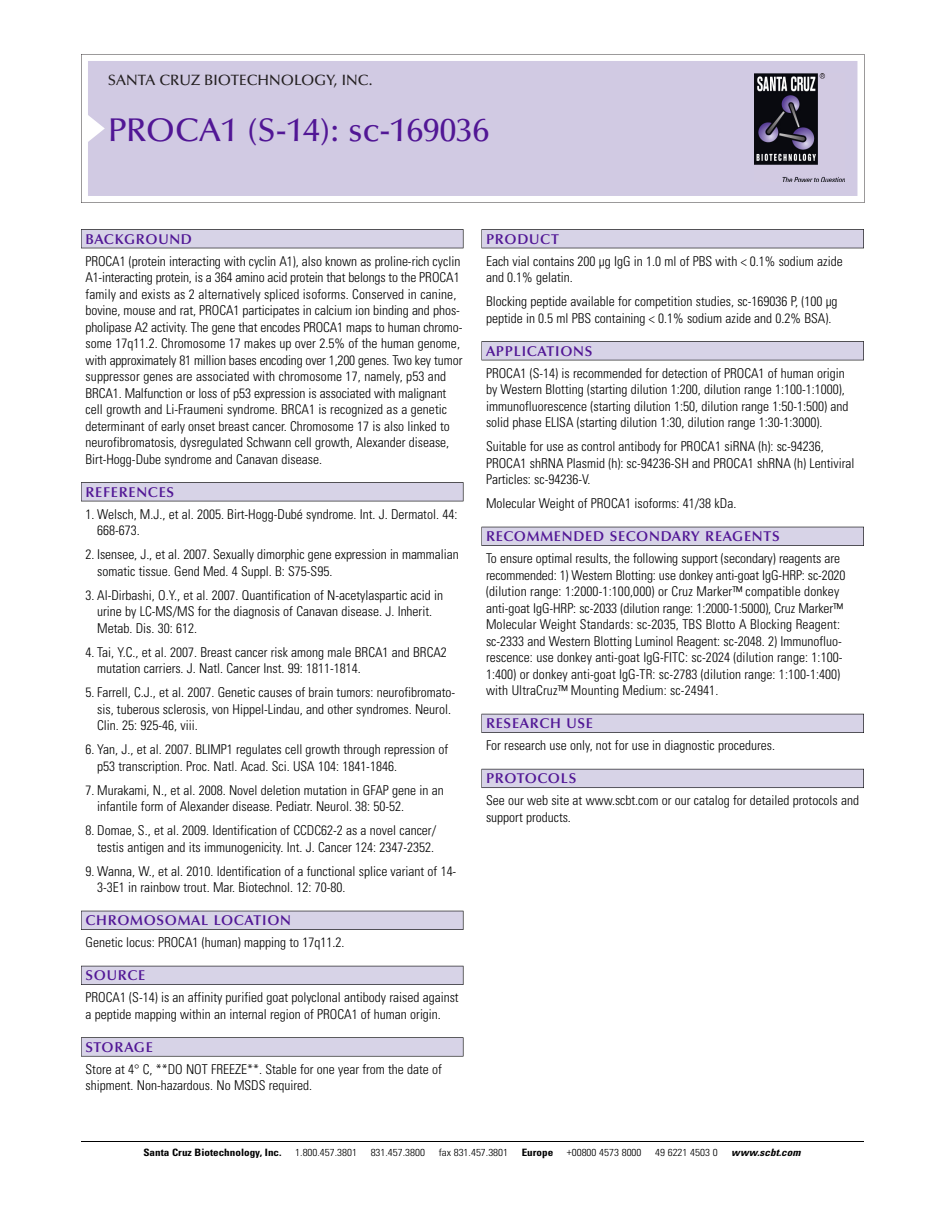
<style>
.page{position:relative;width:945px;height:1215px;background:#fff}
.page>*{position:absolute;margin:0;border:0;box-sizing:border-box;transform-origin:0 0}
.t1{font:500 33px "Optima";color:#511695}
.t2{font:500 15px "Optima";color:#231f20}
.t3{font:600 14.25px "Optima";letter-spacing:.05em;color:#511695}
.t4{font:300 condensed 13.5px/16.5px "Univers";color:#000}
.t5{font:300 condensed 10.2px "Univers";color:#000;scale:1.1 1}
.t6{font:700 condensed 10.2px "Univers";color:#000;scale:1.1 1}
.t7{font:italic 700 condensed 10.2px "Univers";letter-spacing:.005em;color:#000;scale:1.1 1}
</style>
<div class="page">
<svg style="left:81px;top:54px;width:783px;height:149px"></svg>
<div style="left:88px;top:61px;width:769px;height:135px;background:#d1cae3"></div>
<img style="left:755px;top:74px;width:90px;height:108px">
<div style="left:81px;top:229px;width:382px;height:19px;background:#525156"></div>
<div style="left:81px;top:230px;width:382px;height:18px;background:#d7d3e7"></div>
<div style="left:81px;top:482px;width:382px;height:19px;background:#525155"></div>
<div style="left:81px;top:483px;width:382px;height:18px;background:#d7d3e7"></div>
<div style="left:81px;top:911px;width:382px;height:19px;background:#525158"></div>
<div style="left:81px;top:911px;width:382px;height:18px;background:#d7d3e7"></div>
<div style="left:81px;top:966px;width:382px;height:19px;background:#54535a"></div>
<div style="left:81px;top:966px;width:382px;height:18px;background:#d7d3e7"></div>
<svg style="left:81px;top:1037px;width:382px;height:20px"></svg>
<div style="left:81px;top:1038px;width:382px;height:18px;background:#d7d3e7"></div>
<div style="left:482px;top:229px;width:382px;height:19px;background:#525156"></div>
<div style="left:482px;top:230px;width:381px;height:18px;background:#d7d3e7"></div>
<div style="left:482px;top:341px;width:382px;height:19px;background:#525155"></div>
<div style="left:482px;top:342px;width:381px;height:18px;background:#d7d3e7"></div>
<div style="left:482px;top:527px;width:382px;height:19px;background:#525158"></div>
<div style="left:482px;top:527px;width:381px;height:18px;background:#d7d3e7"></div>
<div style="left:482px;top:714px;width:382px;height:19px;background:#54535a"></div>
<div style="left:482px;top:714px;width:381px;height:18px;background:#d7d3e7"></div>
<div style="left:482px;top:769px;width:382px;height:19px;background:#5b5a62"></div>
<div style="left:482px;top:769px;width:381px;height:18px;background:#d7d3e7"></div>
<hr style="left:81px;top:1141px;width:783px;height:1px;background:#000">
<p class="t2" style="left:108px;top:74px;width:266px">SANTA CRUZ BIOTECHNOLOGY, INC.</p>
<h1 class="t1" style="left:108px;top:117px;width:383px">PROCA1 (S-14): sc-169036</h1>
<p class="t3" style="left:86px;top:233px;width:108px">BACKGROUND</p>
<p class="t4" style="left:86px;top:254px;width:379px">PROCA1 (protein interacting with cyclin A1), also known as proline-rich cyclin A1-interacting protein, is a 364 amino acid protein that belongs to the PROCA1 family and exists as 2 alternatively spliced isoforms. Conserved in canine, bovine, mouse and rat, PROCA1 participates in calcium ion binding and phos&shy;pholipase A2 activity. The gene that encodes PROCA1 maps to human chromo&shy;some 17q11.2. Chromosome 17 makes up over 2.5% of the human genome, with approximately 81 million bases encoding over 1,200 genes. Two key tumor suppressor genes are associated with chromosome 17, namely, p53 and BRCA1. Malfunction or loss of p53 expression is associated with malignant cell growth and Li-Fraumeni syndrome. BRCA1 is recognized as a genetic determinant of early onset breast cancer. Chromosome 17 is also linked to neurofibromatosis, dysregulated Schwann cell growth, Alexander disease, Birt-Hogg-Dube syndrome and Canavan disease.</p>
<p class="t3" style="left:86px;top:486px;width:90px">REFERENCES</p>
<p class="t4" style="left:97px;top:507px;width:362px;text-indent:-12px">1. Welsch, M.J., et al. 2005. Birt-Hogg-Dubé syndrome. Int. J. Dermatol. 44:<br>668-673.</p>
<p class="t4" style="left:97px;top:547px;width:363px;text-indent:-12px">2. Isensee, J., et al. 2007. Sexually dimorphic gene expression in mammalian somatic tissue. Gend Med. 4 Suppl. B: S75-S95.</p>
<p class="t4" style="left:97px;top:588px;width:347px;text-indent:-12px">3. Al-Dirbashi, O.Y., et al. 2007. Quantification of N-acetylaspartic acid in urine by LC-MS/MS for the diagnosis of Canavan disease. J. Inherit.<br>Metab. Dis. 30: 612.</p>
<p class="t4" style="left:97px;top:645px;width:351px;text-indent:-12px">4. Tai, Y.C., et al. 2007. Breast cancer risk among male BRCA1 and BRCA2 mutation carriers. J. Natl. Cancer Inst. 99: 1811-1814.</p>
<p class="t4" style="left:97px;top:685px;width:360px;text-indent:-12px">5. Farrell, C.J., et al. 2007. Genetic causes of brain tumors: neurofibromato&shy;sis, tuberous sclerosis, von Hippel-Lindau, and other syndromes. Neurol.<br>Clin. 25: 925-46, viii.</p>
<p class="t4" style="left:97px;top:742px;width:352px;text-indent:-12px">6. Yan, J., et al. 2007. BLIMP1 regulates cell growth through repression of p53 transcription. Proc. Natl. Acad. Sci. USA 104: 1841-1846.</p>
<p class="t4" style="left:97px;top:783px;width:348px;text-indent:-12px">7. Murakami, N., et al. 2008. Novel deletion mutation in GFAP gene in an infantile form of Alexander disease. Pediatr. Neurol. 38: 50-52.</p>
<p class="t4" style="left:86px;top:823px;width:352px;text-align:right">8. Domae, S., et al. 2009. Identification of CCDC62-2 as a novel cancer/ testis antigen and its immunogenicity. Int. J. Cancer 124: 2347-2352.</p>
<p class="t4" style="left:97px;top:864px;width:361px;text-indent:-12px">9. Wanna, W., et al. 2010. Identification of a functional splice variant of 14-<br>3-3E1 in rainbow trout. Mar. Biotechnol. 12: 70-80.</p>
<p class="t3" style="left:86px;top:915px;width:207px">CHROMOSOMAL LOCATION</p>
<p class="t4" style="left:86px;top:935px;width:260px">Genetic locus: PROCA1 (human) mapping to 17q11.2.</p>
<p class="t3" style="left:86px;top:970px;width:61px">SOURCE</p>
<p class="t4" style="left:86px;top:990px;width:375px">PROCA1 (S-14) is an affinity purified goat polyclonal antibody raised against a peptide mapping within an internal region of PROCA1 of human origin.</p>
<p class="t3" style="left:86px;top:1041px;width:69px">STORAGE</p>
<p class="t4" style="left:86px;top:1062px;width:358px">Store at 4° C, **DO NOT FREEZE**. Stable for one year from the date of shipment. Non-hazardous. No MSDS required.</p>
<p class="t3" style="left:486px;top:233px;width:74px">PRODUCT</p>
<p class="t4" style="left:486px;top:254px;width:358px">Each vial contains 200 µg IgG in 1.0 ml of PBS with &lt; 0.1% sodium azide and 0.1% gelatin.</p>
<p class="t4" style="left:486px;top:294px;width:353px">Blocking peptide available for competition studies, sc-169036 P, (100 µg peptide in 0.5 ml PBS containing &lt; 0.1% sodium azide and 0.2% BSA).</p>
<p class="t3" style="left:486px;top:345px;width:108px">APPLICATIONS</p>
<p class="t4" style="left:486px;top:366px;width:364px">PROCA1 (S-14) is recommended for detection of PROCA1 of human origin by Western Blotting (starting dilution 1:200, dilution range 1:100-1:1000), immunofluorescence (starting dilution 1:50, dilution range 1:50-1:500) and solid phase ELISA (starting dilution 1:30, dilution range 1:30-1:3000).</p>
<p class="t4" style="left:486px;top:439px;width:370px">Suitable for use as control antibody for PROCA1 siRNA (h): sc-94236,<br>PROCA1 shRNA Plasmid (h): sc-94236-SH and PROCA1 shRNA (h) Lentiviral<br>Particles: sc-94236-V.</p>
<p class="t4" style="left:486px;top:496px;width:252px">Molecular Weight of PROCA1 isoforms: 41/38 kDa.</p>
<p class="t3" style="left:486px;top:531px;width:295px">RECOMMENDED SECONDARY REAGENTS</p>
<p class="t4" style="left:486px;top:551px;width:361px">To ensure optimal results, the following support (secondary) reagents are recommended: 1) Western Blotting: use donkey anti-goat IgG-HRP: sc-2020 (dilution range: 1:2000-1:100,000) or Cruz Marker™ compatible donkey anti-goat IgG-HRP: sc-2033 (dilution range: 1:2000-1:5000), Cruz Marker™ Molecular Weight Standards: sc-2035, TBS Blotto A Blocking Reagent: sc-2333 and Western Blotting Luminol Reagent: sc-2048. 2) Immunofluo&shy;rescence: use donkey anti-goat IgG-FITC: sc-2024 (dilution range: 1:100- 1:400) or donkey anti-goat IgG-TR: sc-2783 (dilution range: 1:100-1:400) with UltraCruz™ Mounting Medium: sc-24941.</p>
<p class="t3" style="left:486px;top:718px;width:109px">RESEARCH USE</p>
<p class="t4" style="left:486px;top:738px;width:290px">For research use only, not for use in diagnostic procedures.</p>
<p class="t3" style="left:486px;top:773px;width:92px">PROTOCOLS</p>
<p class="t4" style="left:486px;top:793px;width:375px">See our web site at www.scbt.com or our catalog for detailed protocols and support products.</p>
<p class="t6" style="left:143px;top:1148px;width:127px">Santa Cruz Biotechnology, Inc.</p>
<p class="t5" style="left:295px;top:1148px;width:58px">1.800.457.3801</p>
<p class="t5" style="left:371px;top:1148px;width:51px">831.457.3800</p>
<p class="t5" style="left:439px;top:1148px;width:65px">fax 831.457.3801</p>
<p class="t6" style="left:522px;top:1148px;width:30px">Europe</p>
<p class="t5" style="left:567px;top:1148px;width:69px">+00800 4573 8000</p>
<p class="t5" style="left:655px;top:1148px;width:58px">49 6221 4503 0</p>
<p class="t7" style="left:731px;top:1148px;width:64px">www.scbt.com</p>
</div>
